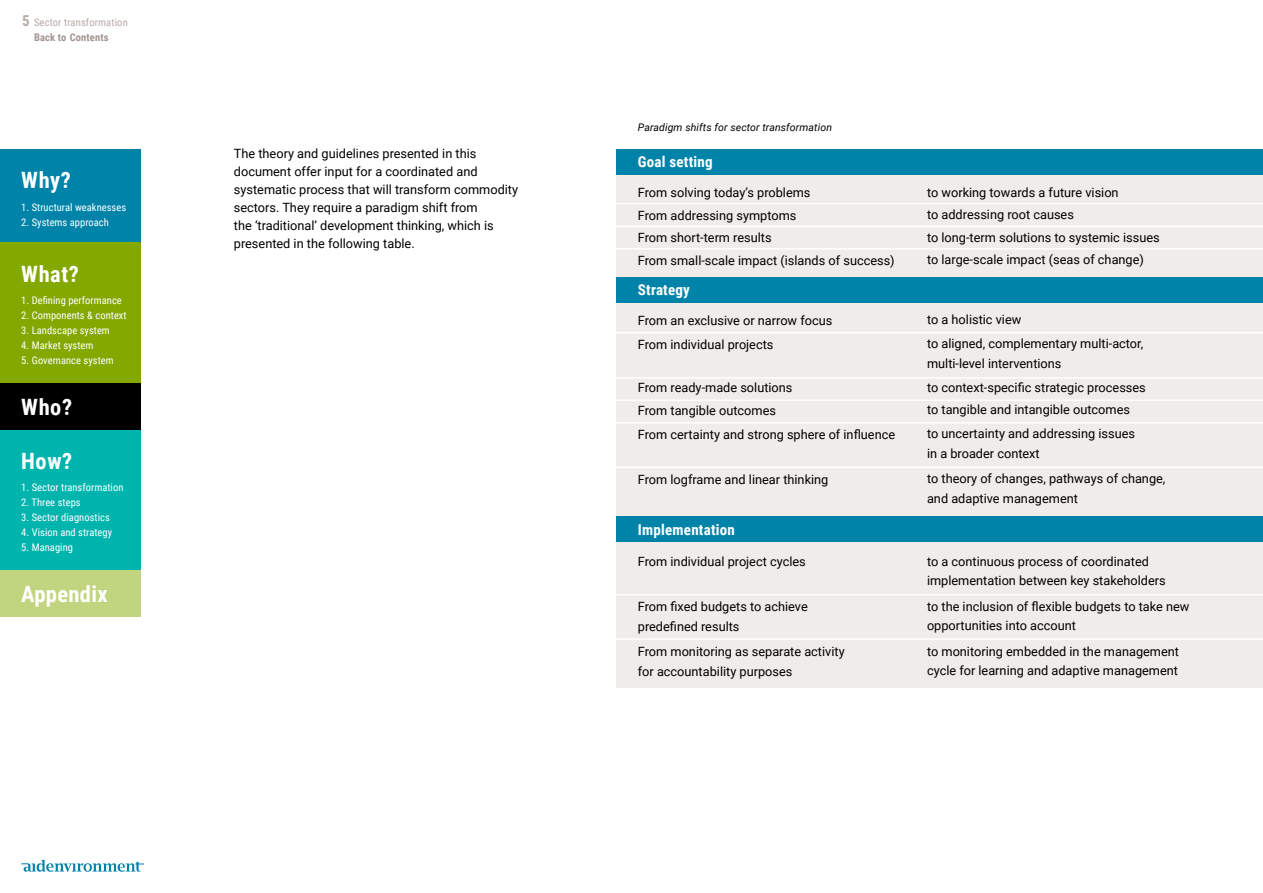
<style>
.page{position:relative;width:1263px;height:893px;background:#fff}
.page>*{position:absolute;margin:0;border:0;box-sizing:border-box;transform-origin:0 0}
.t1{font:700 22.5px "Roboto Condensed";letter-spacing:.025em;color:#fff}
.t2{font:700 15px "Roboto Condensed";letter-spacing:.015em;color:#fff}
.t3{font:700 15px "Roboto Condensed";color:#b6aaa7}
.t4{font:12.75px/22.5px "Roboto";color:#000}
.t5{font:10.5px "Roboto Condensed";letter-spacing:.005em;color:#fff}
.t6{font:italic 10.5px "Roboto";letter-spacing:.01em;color:#000}
.t7{font:10.5px "Roboto Condensed";letter-spacing:.015em;color:#b6aaa7}
.t8{font:700 10.5px "Roboto Condensed";letter-spacing:.015em;color:#a29490}
</style>
<div class="page">
<div style="left:617px;top:151px;width:646px;height:537px;background:#efecea"></div>
<div style="left:617px;top:149px;width:646px;height:25px;background:#0083a9"></div>
<div style="left:617px;top:277px;width:646px;height:26px;background:#0083a9"></div>
<div style="left:617px;top:516px;width:646px;height:26px;background:#0083a9"></div>
<hr style="left:597px;top:203px;width:666px;height:2px;background:#fff">
<hr style="left:597px;top:226px;width:666px;height:1px;background:#fff">
<hr style="left:597px;top:248px;width:666px;height:2px;background:#fff">
<hr style="left:597px;top:332px;width:666px;height:2px;background:#fff">
<hr style="left:597px;top:466px;width:666px;height:2px;background:#fff">
<hr style="left:597px;top:377px;width:666px;height:2px;background:#fff">
<hr style="left:597px;top:400px;width:666px;height:1px;background:#fff">
<hr style="left:597px;top:422px;width:666px;height:2px;background:#fff">
<hr style="left:597px;top:594px;width:666px;height:2px;background:#fff">
<hr style="left:597px;top:638px;width:666px;height:2px;background:#fff">
<svg style="left:21px;top:860px;width:123px;height:12px"></svg>
<div style="left:0;top:149px;width:140px;height:93px;background:#0083a9"></div>
<div style="left:0;top:429px;width:140px;height:141px;background:#00b4ae"></div>
<div style="left:0;top:383px;width:140px;height:46px;background:#000"></div>
<div style="left:0;top:570px;width:140px;height:47px;background:#c1d580"></div>
<div style="left:0;top:242px;width:140px;height:141px;background:#83a900"></div>
<p class="t3" style="left:22px;top:10px;width:9px">5</p>
<p class="t7" style="left:34px;top:15px;width:95px">Sector transformation</p>
<p class="t8" style="left:34px;top:30px;width:76px">Back to Contents</p>
<h1 class="t1" style="left:21px;top:164px;width:51px">Why?</h1>
<p class="t5" style="left:21px;top:199px;width:106px">1. Structural weaknesses</p>
<p class="t5" style="left:21px;top:214px;width:89px">2. Systems approach</p>
<h1 class="t1" style="left:21px;top:258px;width:59px">What?</h1>
<p class="t5" style="left:21px;top:293px;width:102px">1. Defining performance</p>
<p class="t5" style="left:21px;top:308px;width:107px">2. Components &amp; context</p>
<p class="t5" style="left:21px;top:323px;width:90px">3. Landscape system</p>
<p class="t5" style="left:21px;top:338px;width:74px">4. Market system</p>
<p class="t5" style="left:21px;top:353px;width:94px">5. Governance system</p>
<h1 class="t1" style="left:21px;top:391px;width:52px">Who?</h1>
<h1 class="t1" style="left:21px;top:445px;width:53px">How?</h1>
<p class="t5" style="left:21px;top:480px;width:104px">1. Sector transformation</p>
<p class="t5" style="left:21px;top:495px;width:61px">2. Three steps</p>
<p class="t5" style="left:21px;top:510px;width:90px">3. Sector diagnostics</p>
<p class="t5" style="left:21px;top:525px;width:92px">4. Vision and strategy</p>
<p class="t5" style="left:21px;top:540px;width:53px">5. Managing</p>
<h1 class="t1" style="left:21px;top:578px;width:88px">Appendix</h1>
<p class="t4" style="left:234px;top:144px;width:286px;line-height:18px">The theory and guidelines presented in this document offer input for a coordinated and systematic process that will transform commodity sectors. They require a paradigm shift from<br>the ‘traditional’ development thinking, which is presented in the following table.</p>
<p class="t6" style="left:638px;top:120px;width:196px">Paradigm shifts for sector transformation</p>
<p class="t2" style="left:638px;top:151px;width:76px">Goal setting</p>
<p class="t4" style="left:638px;top:181px;width:258px">From solving today’s problems<br>From addressing symptoms<br>From short-term results<br>From small-scale impact (islands of success)</p>
<p class="t2" style="left:638px;top:279px;width:54px">Strategy</p>
<p class="t4" style="left:638px;top:308px;width:196px;line-height:24px">From an exclusive or narrow focus<br>From individual projects</p>
<p class="t4" style="left:638px;top:376px;width:156px">From ready-made solutions<br>From tangible outcomes</p>
<p class="t4" style="left:638px;top:422px;width:259px">From certainty and strong sphere of influence</p>
<p class="t4" style="left:638px;top:467px;width:192px">From logframe and linear thinking</p>
<p class="t2" style="left:638px;top:519px;width:99px">Implementation</p>
<p class="t4" style="left:638px;top:550px;width:169px">From individual project cycles</p>
<p class="t4" style="left:638px;top:596px;width:171px;line-height:19.5px">From fixed budgets to achieve predefined results</p>
<p class="t4" style="left:638px;top:641px;width:208px;line-height:19.5px">From monitoring as separate activity for accountability purposes</p>
<p class="t4" style="left:927px;top:181px;width:234px">to working towards a future vision<br>to addressing root causes<br>to long-term solutions to systemic issues to large-scale impact (seas of change)</p>
<p class="t4" style="left:927px;top:307px;width:218px;line-height:24px">to a holistic view<br>to aligned, complementary multi-actor,</p>
<p class="t4" style="left:927px;top:351px;width:220px;line-height:24px">multi-level interventions<br>to context-specific strategic processes</p>
<p class="t4" style="left:927px;top:397px;width:209px;line-height:24px">to tangible and intangible outcomes to uncertainty and addressing issues</p>
<p class="t4" style="left:927px;top:440px;width:240px;line-height:25.5px">in a broader context<br>to theory of changes, pathways of change,</p>
<p class="t4" style="left:927px;top:487px;width:152px">and adaptive management</p>
<p class="t4" style="left:927px;top:551px;width:240px;line-height:19.5px">to a continuous process of coordinated implementation between key stakeholders</p>
<p class="t4" style="left:927px;top:596px;width:264px;line-height:19.5px">to the inclusion of flexible budgets to take new opportunities into account</p>
<p class="t4" style="left:927px;top:641px;width:253px;line-height:19.5px">to monitoring embedded in the management cycle for learning and adaptive management</p>
</div>
